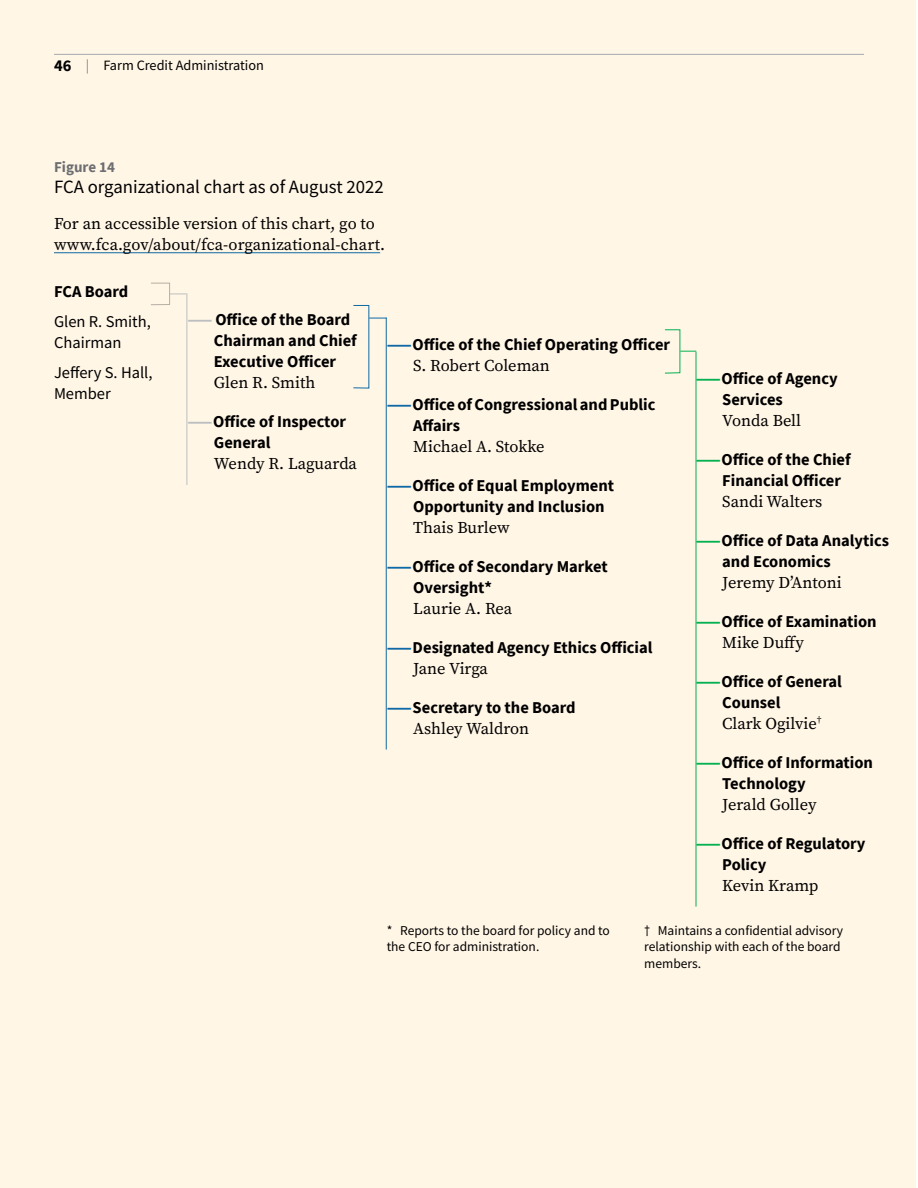
<style>
.page{position:relative;width:918px;height:1188px;background:#fff}
.page>*{position:absolute;margin:0;border:0;box-sizing:border-box;transform-origin:0 0}
.H3_-_Org_Chart_TItle{font:18.75px "Source Sans Pro";color:#000}
.t1{font:700 16.5px/21px "Source Sans Pro";color:#000}
.P_Basic_Para_-_Space{font:16.5px/21px "Source Serif Pro";color:#000}
.t2{font:16.5px/21px "Source Sans Pro";color:#000}
.Table-Figure_number{font:700 15px "Source Sans Pro";color:#6d6e71}
.t3{font:14.25px "Source Sans Pro";color:#000}
.t4{font:13.5px/16.5px "Source Sans Pro";color:#000}
.s1{font-weight:400;font-size:14.25px;color:#808285}
.s2{font-weight:400;font-size:14.25px}
.s3{color:#bcbec0}
.s4{font-family:"Source Serif Pro";font-weight:400}
.s5{color:#0f69a4}
.s6{color:#03b150}
</style>
<div class="page">
<div style="left:0;top:0;width:916px;height:1188px;background:#fff6e6"></div>
<hr style="left:54px;top:54px;width:810px;height:1px;background:#a7a9ac">
<hr style="left:54px;top:252px;width:326px;height:1px;background:#0f69a4">
<hr style="left:187px;top:293px;width:1px;height:192px;background:#bcbec0">
<hr style="left:386px;top:318px;width:1px;height:432px;background:#0f69a4">
<hr style="left:696px;top:352px;width:1px;height:555px;background:#03b150">
<svg style="left:170px;top:294px;width:16px;height:1px"></svg>
<svg style="left:369px;top:318px;width:18px;height:1px"></svg>
<svg style="left:680px;top:351px;width:16px;height:1px"></svg>
<p class="t1" style="left:54px;top:55px;width:58px">46<span class="s1">|</span><span class="s2">F</span></p>
<p class="t3" style="left:110px;top:56px;width:156px">arm Credit Administration</p>
<p class="Table-Figure_number" style="left:54px;top:157px;width:62px">Figure 14</p>
<h3 class="H3_-_Org_Chart_TItle" style="left:54px;top:175px;width:331px">FCA organizational chart as of August 2022</h3>
<p class="P_Basic_Para_-_Space" style="left:54px;top:213px;width:333px">For an accessible version of this chart, go to www.fca.gov/about/fca-organizational-chart.</p>
<p class="t1" style="left:54px;top:281px;width:76px">FCA Board</p>
<p class="t2" style="left:54px;top:311px;width:98px">Glen R. Smith,<br>Chairman</p>
<p class="t2" style="left:54px;top:362px;width:100px">Jeffery S. Hall,<br>Member</p>
<p class="t1" style="left:214px;top:309px;width:144px;text-indent:-27px"><span class="s3">—</span>Office of the Board<br>Chairman and Chief<br>Executive Officer<br><span class="s4">Glen R. Smith</span></p>
<p class="t1" style="left:214px;top:411px;width:145px;text-indent:-27px"><span class="s3">—</span>Office of Inspector<br>General<br><span class="s4">Wendy R. Laguarda</span></p>
<p class="t1" style="left:413px;top:333px;width:258px;text-indent:-27px"><span class="s5">—</span>Office of the Chief Operating Officer<br><span class="s4">S. Robert Coleman</span></p>
<p class="t1" style="left:413px;top:393px;width:244px;text-indent:-27px"><span class="s5">—</span>Office of Congressional and Public<br>Affairs<br><span class="s4">Michael A. Stokke</span></p>
<p class="t1" style="left:413px;top:474px;width:203px;text-indent:-27px"><span class="s5">—</span>Office of Equal Employment<br>Opportunity and Inclusion<br><span class="s4">Thais Burlew</span></p>
<p class="t1" style="left:413px;top:555px;width:196px;text-indent:-27px"><span class="s5">—</span>Office of Secondary Market<br>Oversight*<br><span class="s4">Laurie A. Rea</span></p>
<p class="t1" style="left:413px;top:636px;width:241px;text-indent:-27px"><span class="s5">—</span>Designated Agency Ethics Official<br><span class="s4">Jane Virga</span></p>
<p class="t1" style="left:413px;top:696px;width:164px;text-indent:-27px"><span class="s5">—</span>Secretary to the Board<br><span class="s4">Ashley Waldron</span></p>
<p class="t1" style="left:722px;top:367px;width:117px;text-indent:-27px"><span class="s6">—</span>Office of Agency<br>Services<br><span class="s4">Vonda Bell</span></p>
<p class="t1" style="left:722px;top:448px;width:130px;text-indent:-27px"><span class="s6">—</span>Office of the Chief<br>Financial Officer<br><span class="s4">Sandi Walters</span></p>
<p class="t1" style="left:722px;top:529px;width:168px;text-indent:-27px"><span class="s6">—</span>Office of Data Analytics and Economics<br><span class="s4">Jeremy D’Antoni</span></p>
<p class="t1" style="left:722px;top:610px;width:156px;text-indent:-27px"><span class="s6">—</span>Office of Examination<br><span class="s4">Mike Duffy</span></p>
<p class="t1" style="left:722px;top:670px;width:121px;text-indent:-27px"><span class="s6">—</span>Office of General<br>Counsel<br><span class="s4">Clark Ogilvie</span><sup>†</sup></p>
<p class="t1" style="left:722px;top:751px;width:152px;text-indent:-27px"><span class="s6">—</span>Office of Information<br>Technology<br><span class="s4">Jerald Golley</span></p>
<p class="t1" style="left:722px;top:832px;width:145px;text-indent:-27px"><span class="s6">—</span>Office of Regulatory<br>Policy<br><span class="s4">Kevin Kramp</span></p>
<p class="t4" style="left:387px;top:922px;width:225px">* Reports to the board for policy and to the CEO for administration.</p>
<p class="t4" style="left:644px;top:922px;width:200px">† Maintains a confidential advisory relationship with each of the board members.</p>
</div>
